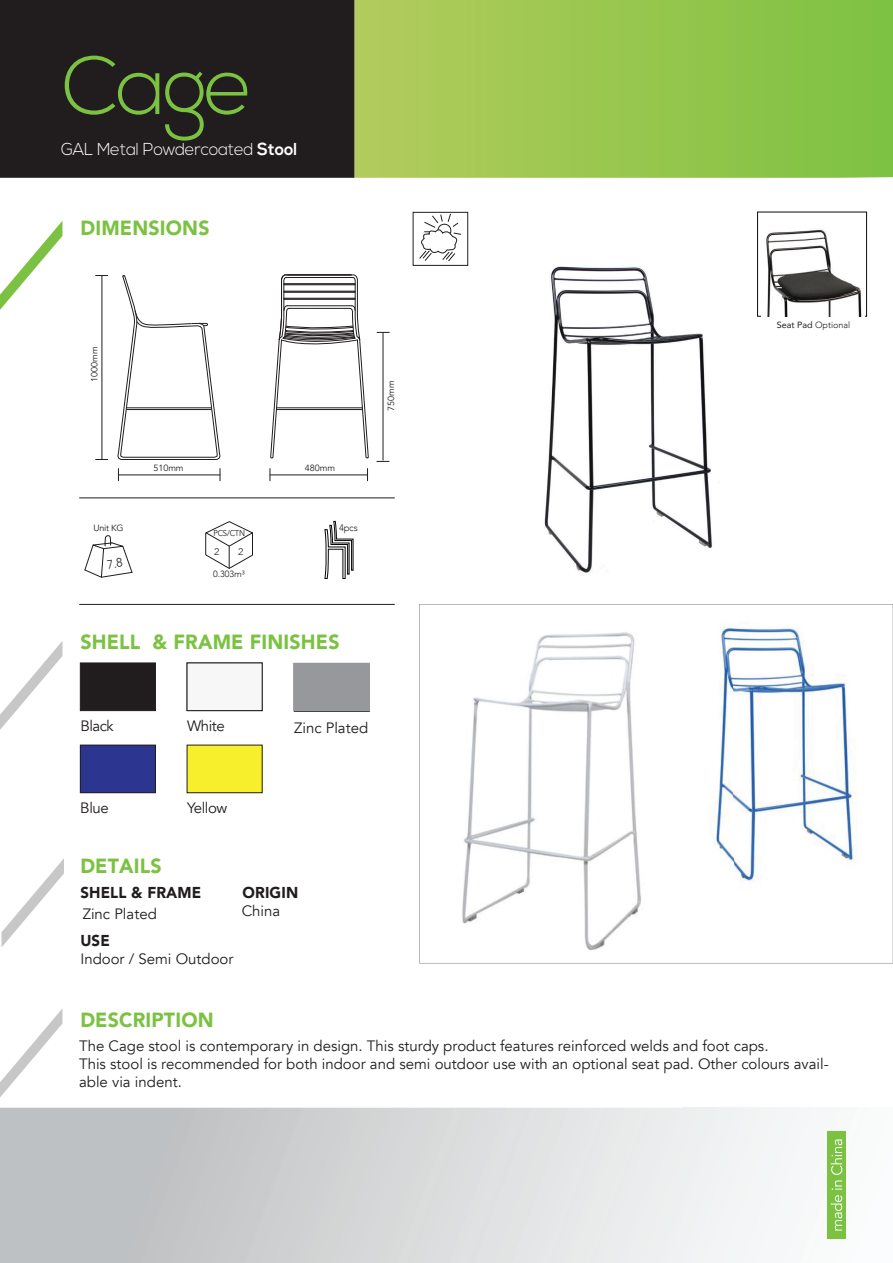
<style>
.page{position:relative;width:893px;height:1263px;background:#fff}
.page>*{position:absolute;margin:0;border:0;box-sizing:border-box;transform-origin:0 0}
.t1{font:300 82.5px "Nexa";color:#7cc242}
.t2{font:900 20.4px "Avenir";letter-spacing:.01em;color:#7cc242;scale:.95 1}
.t3{font:300 17.25px "Nexa";letter-spacing:-.015em;color:#fff;scale:.95 1}
.t4{font:900 15.75px "Avenir";letter-spacing:.01em;color:#211d1e;scale:.95 1}
.t5{font:15px/18px "Avenir";color:#211d1e}
.t6{font:300 9.45px "Avenir";color:#211d1e}
.t7{font:300 9.45px "Avenir";color:#211d1e;scale:1.07 1}
.t8{font:9px "Avenir";letter-spacing:-.005em;color:#211d1e}
.t9{font:300 9px "Avenir";color:#211d1e}
.t10{font:8.55px "Avenir";letter-spacing:-.025em;color:#211d1e;scale:.9 1}
.s1{font-weight:700}
.s2{font-weight:400}
</style>
<div class="page">
<svg style="left:354px;top:0;width:539px;height:178px;background:#98c64e"></svg>
<div style="left:0;top:0;width:354px;height:178px;background:#211d1e"></div>
<img style="left:0;top:1108px;width:846px;height:155px">
<div style="left:827px;top:1131px;width:19px;height:107px;background:#7cc242"></div>
<svg style="left:831px;top:1139px;width:11px;height:91px"></svg>
<div style="left:413px;top:212px;width:55px;height:54px;background:#fff;border:1px solid #211d1e"></div>
<svg style="left:419px;top:214px;width:42px;height:47px"></svg>
<svg style="left:419px;top:604px;width:474px;height:359px"></svg>
<div style="left:757px;top:212px;width:110px;height:104px;border:1px solid #0e0d0a"></div>
<svg style="left:0;top:221px;width:62px;height:89px"></svg>
<svg style="left:0;top:1009px;width:62px;height:88px"></svg>
<hr style="left:80px;top:498px;width:314px;height:1px;background:#211d1e">
<hr style="left:80px;top:604px;width:314px;height:1px;background:#211d1e">
<svg style="left:324px;top:521px;width:29px;height:58px"></svg>
<svg style="left:205px;top:521px;width:48px;height:48px"></svg>
<hr style="left:118px;top:475px;width:102px;height:1px;background:#211d1e">
<svg style="left:118px;top:468px;width:1px;height:13px"></svg>
<svg style="left:220px;top:468px;width:1px;height:13px"></svg>
<hr style="left:102px;top:275px;width:1px;height:184px;background:#211d1e">
<svg style="left:96px;top:459px;width:12px;height:1px"></svg>
<svg style="left:2px;top:858px;width:62px;height:89px"></svg>
<svg style="left:0;top:641px;width:62px;height:89px"></svg>
<div style="left:80px;top:663px;width:76px;height:48px;background:#211d1e"></div>
<hr style="left:383px;top:332px;width:1px;height:128px;background:#211d1e">
<svg style="left:377px;top:461px;width:12px;height:1px"></svg>
<div style="left:187px;top:663px;width:75px;height:48px;background:#f7f7f8;border:1px solid #252122"></div>
<div style="left:80px;top:745px;width:76px;height:48px;background:#2c3590;border:1px solid #211d1e"></div>
<div style="left:187px;top:745px;width:75px;height:48px;background:#f7ee2c;border:1px solid #211d1e"></div>
<img style="left:544px;top:266px;width:175px;height:307px">
<div style="left:294px;top:663px;width:75px;height:48px;background:#97989c"></div>
<svg style="left:118px;top:275px;width:103px;height:185px"></svg>
<svg style="left:270px;top:275px;width:99px;height:206px"></svg>
<img style="left:424px;top:609px;width:464px;height:348px">
<img style="left:424px;top:887px;width:34px;height:12px">
<img style="left:761px;top:229px;width:104px;height:87px">
<svg style="left:84px;top:535px;width:48px;height:42px"></svg>
<h1 class="t1" style="left:62px;top:38px;width:192px">Cage</h1>
<p class="t3" style="left:61px;top:139px;width:250px">GAL Metal Powdercoated <span class="s1">Stool</span></p>
<h2 class="t2" style="left:80px;top:211px;width:137px">DIMENSIONS</h2>
<p class="t8" style="left:89px;top:382px;width:37px;rotate:-90deg">1000mm</p>
<p class="t8" style="left:93px;top:523px;width:32px">Unit KG</p>
<p class="t8" style="left:153px;top:463px;width:32px">510mm</p>
<p class="t10" style="left:213px;top:528px;width:37px">PCS/CTN</p>
<p class="t7" style="left:214px;top:546px;width:6px">2</p>
<p class="t7" style="left:238px;top:546px;width:6px">2</p>
<p class="t9" style="left:213px;top:568px;width:33px">0.303m³</p>
<p class="t8" style="left:305px;top:463px;width:32px">480mm</p>
<p class="t6" style="left:339px;top:522px;width:20px">4pcs</p>
<h2 class="t2" style="left:80px;top:625px;width:274px">SHELL &amp; FRAME FINISHES</h2>
<p class="t8" style="left:386px;top:411px;width:32px;rotate:-90deg">750mm</p>
<p class="t5" style="left:80px;top:717px;width:35px">Black</p>
<p class="t5" style="left:187px;top:717px;width:39px">White</p>
<p class="t5" style="left:80px;top:799px;width:30px">Blue</p>
<p class="t5" style="left:187px;top:799px;width:42px">Yellow</p>
<p class="t5" style="left:294px;top:719px;width:76px">Zinc Plated</p>
<h2 class="t2" style="left:80px;top:848px;width:87px">DETAILS</h2>
<p class="t4" style="left:80px;top:879px;width:129px">SHELL &amp; FRAME</p>
<p class="t4" style="left:242px;top:879px;width:60px">ORIGIN</p>
<p class="t5" style="left:242px;top:902px;width:40px">China</p>
<p class="t4" style="left:80px;top:927px;width:33px">USE</p>
<p class="t5" style="left:80px;top:950px;width:155px">Indoor / Semi Outdoor</p>
<p class="t5" style="left:83px;top:905px;width:76px">Zinc Plated</p>
<h2 class="t2" style="left:80px;top:1003px;width:142px">DESCRIPTION</h2>
<p class="t9" style="left:777px;top:319px;width:75px"><span class="s2">Seat Pad</span> Optional</p>
<p class="t5" style="left:79px;top:1037px;width:751px">The Cage stool is contemporary in design. This sturdy product features reinforced welds and foot caps.<br>This stool is recommended for both indoor and semi outdoor use with an optional seat pad. Other colours avail&shy;able via indent.</p>
</div>
